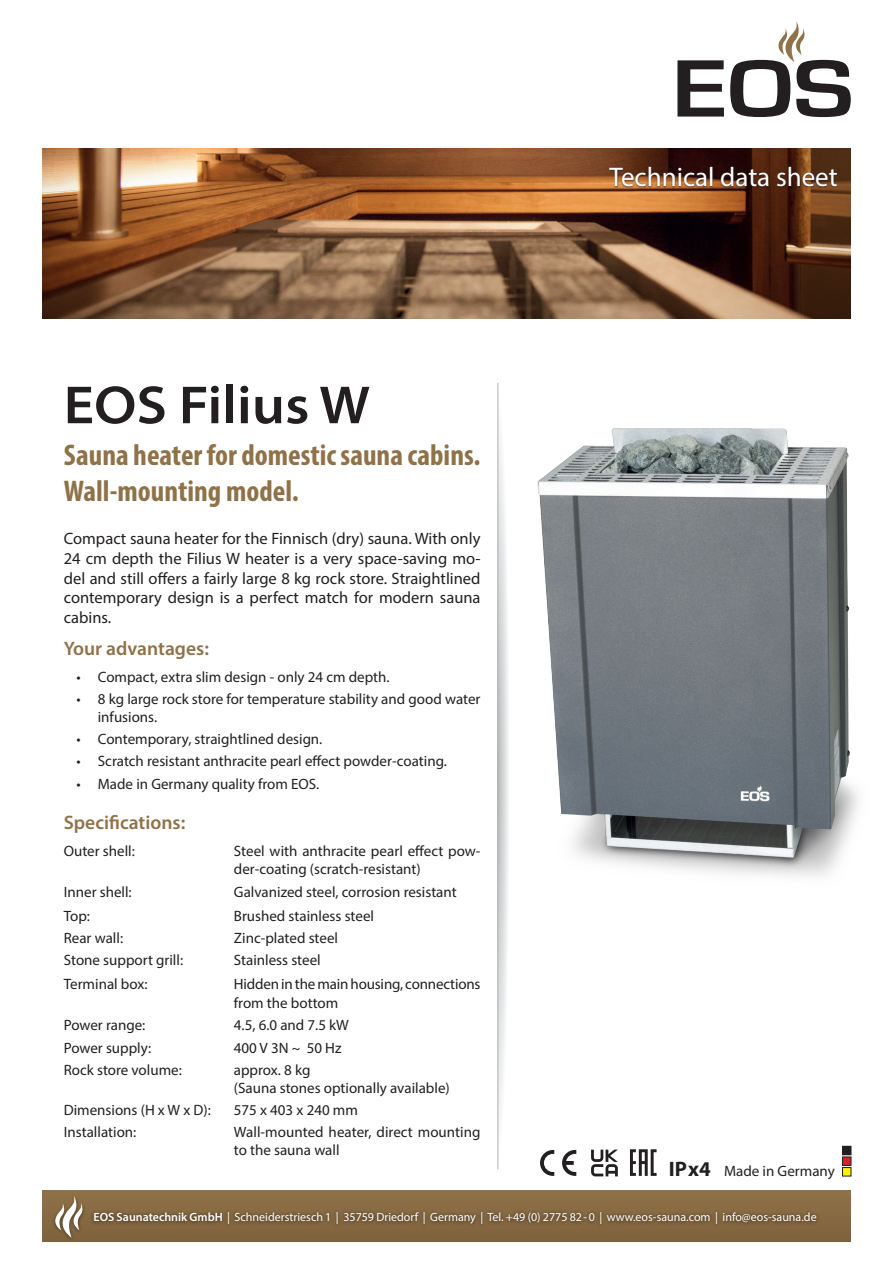
<style>
.page{position:relative;width:893px;height:1263px;background:#fff}
.page>*{position:absolute;margin:0;border:0;box-sizing:border-box;transform-origin:0 0}
.t1{font:600 semi-expanded 54px "Myriad Pro";color:#231f20}
.t2{font:700 condensed 30px/36px "Myriad Pro";color:#907248}
.t3{font:27px "Myriad Pro";color:#fff}
.t4{font:700 21px "Myriad Pro";color:#231f20}
.Fließtest{font:600 19.5px "Myriad Pro";color:#907248}
.Fließtest-2{font:16.5px/19.8px "Myriad Pro";color:#231f20;text-align:justify}
.t5{font:15px/18px "Myriad Pro";color:#231f20}
.t6{font:12px "Myriad Pro";color:#fff}
.s1{font-size:14.25px}
.s2{font-weight:600}
</style>
<div class="page">
<div style="left:43px;top:1191px;width:807px;height:51px;background:#8a6d44"></div>
<svg style="left:677px;top:60px;width:47px;height:57px"></svg>
<svg style="left:730px;top:21px;width:121px;height:96px"></svg>
<img style="left:43px;top:149px;width:807px;height:170px">
<div style="left:90px;top:1208px;width:731px;height:20px;background:#231f20;opacity:.75"></div>
<div style="left:52px;top:1194px;width:34px;height:48px;background:#7e633d"></div>
<svg style="left:53px;top:1195px;width:31px;height:43px"></svg>
<svg style="left:498px;top:383px;width:10px;height:786px"></svg>
<hr style="left:497px;top:383px;width:1px;height:786px;background:#b2b3b7">
<img style="left:501px;top:395px;width:358px;height:508px">
<svg style="left:540px;top:1150px;width:14px;height:26px"></svg>
<svg style="left:562px;top:1150px;width:14px;height:26px"></svg>
<svg style="left:591px;top:1149px;width:27px;height:27px"></svg>
<div style="left:842px;top:1146px;width:9px;height:9px;background:#231f20"></div>
<div style="left:842px;top:1157px;width:9px;height:8px;background:#d1232a"></div>
<div style="left:842px;top:1157px;width:9px;height:8px;border:1px solid #231f20"></div>
<div style="left:842px;top:1167px;width:9px;height:9px;background:#fff101"></div>
<div style="left:842px;top:1167px;width:9px;height:9px;border:1px solid #231f20"></div>
<svg style="left:630px;top:1149px;width:27px;height:27px"></svg>
<div style="left:608px;top:166px;width:231px;height:23px;background:#231f20;opacity:.75"></div>
<p class="t1" style="left:64px;top:370px;width:308px">EOS Filius W</p>
<p class="t2" style="left:64px;top:436px;width:418px">Sauna heater for domestic sauna cabins.<br>Wall-mounting model.</p>
<p class="Fließtest-2" style="left:64px;top:528px;width:418px">Compact sauna heater for the Finnisch (dry) sauna. With only 24 cm depth the Filius W heater is a very space-saving mo&shy;del and still offers a fairly large 8 kg rock store. Straightlined contemporary design is a perfect match for modern sauna cabins.</p>
<p class="Fließtest" style="left:64px;top:636px;width:147px">Your advantages:</p>
<p class="t5" style="left:77px;top:667px;width:315px">• Compact, extra slim design - only 24 cm depth.</p>
<p class="t5" style="left:98px;top:689px;width:384px;text-indent:-21px">• 8 kg large rock store for temperature stability and good water infusions.</p>
<p class="t5" style="left:77px;top:730px;width:247px">• Contemporary, straightlined design.</p>
<p class="t5" style="left:77px;top:752px;width:372px">• Scratch resistant anthracite pearl effect powder-coating.</p>
<p class="t5" style="left:77px;top:774px;width:244px">• Made in Germany quality from EOS.</p>
<p class="Fließtest" style="left:64px;top:810px;width:123px">Specifications:</p>
<p class="t5" style="left:64px;top:841px;width:73px">Outer shell:</p>
<p class="t5" style="left:234px;top:841px;width:248px">Steel with anthracite pearl effect pow&shy;der-coating (scratch-resistant)</p>
<p class="t5" style="left:64px;top:883px;width:69px">Inner shell:</p>
<p class="t5" style="left:234px;top:883px;width:224px">Galvanized steel, corrosion resistant</p>
<p class="t5" style="left:64px;top:906px;width:28px">Top:</p>
<p class="t5" style="left:234px;top:906px;width:142px">Brushed stainless steel</p>
<p class="t5" style="left:64px;top:929px;width:61px">Rear wall:</p>
<p class="t5" style="left:234px;top:929px;width:106px">Zinc-plated steel</p>
<p class="t5" style="left:64px;top:951px;width:121px">Stone support grill:</p>
<p class="t5" style="left:234px;top:951px;width:88px">Stainless steel</p>
<p class="t5" style="left:64px;top:974px;width:85px">Terminal box:</p>
<p class="t5" style="left:234px;top:974px;width:248px;line-height:19.4px">Hidden in the main housing, connections from the bottom</p>
<p class="t5" style="left:64px;top:1016px;width:83px">Power range:</p>
<p class="t5" style="left:234px;top:1016px;width:117px">4.5, 6.0 and 7.5 kW</p>
<p class="t5" style="left:64px;top:1038px;width:89px">Power supply:</p>
<p class="t5" style="left:234px;top:1038px;width:109px">400 V 3N <span class="s1">~</span> 50 Hz</p>
<p class="t5" style="left:64px;top:1060px;width:120px">Rock store volume:</p>
<p class="t5" style="left:234px;top:1060px;width:78px">approx. 8 kg</p>
<p class="t5" style="left:234px;top:1078px;width:217px">(Sauna stones optionally available)</p>
<p class="t5" style="left:64px;top:1101px;width:149px">Dimensions (H x W x D):</p>
<p class="t5" style="left:234px;top:1101px;width:126px">575 x 403 x 240 mm</p>
<p class="t5" style="left:64px;top:1123px;width:74px">Installation:</p>
<p class="t5" style="left:234px;top:1123px;width:248px">Wall-mounted heater, direct mounting to the sauna wall</p>
<p class="t3" style="left:610px;top:160px;width:230px">Technical data sheet</p>
<p class="t4" style="left:669px;top:1155px;width:44px">IP x4</p>
<p class="t5" style="left:724px;top:1162px;width:112px">Made in Germany</p>
<p class="t6" style="left:94px;top:1210px;width:725px"><span class="s2">EOS Saunatechnik GmbH</span> | Schneiderstriesch 1 | 35759 Driedorf | Germany | Tel. +49 (0) 2775 82 - 0 | www.eos-sauna.com | info@eos-sauna.de</p>
</div>
